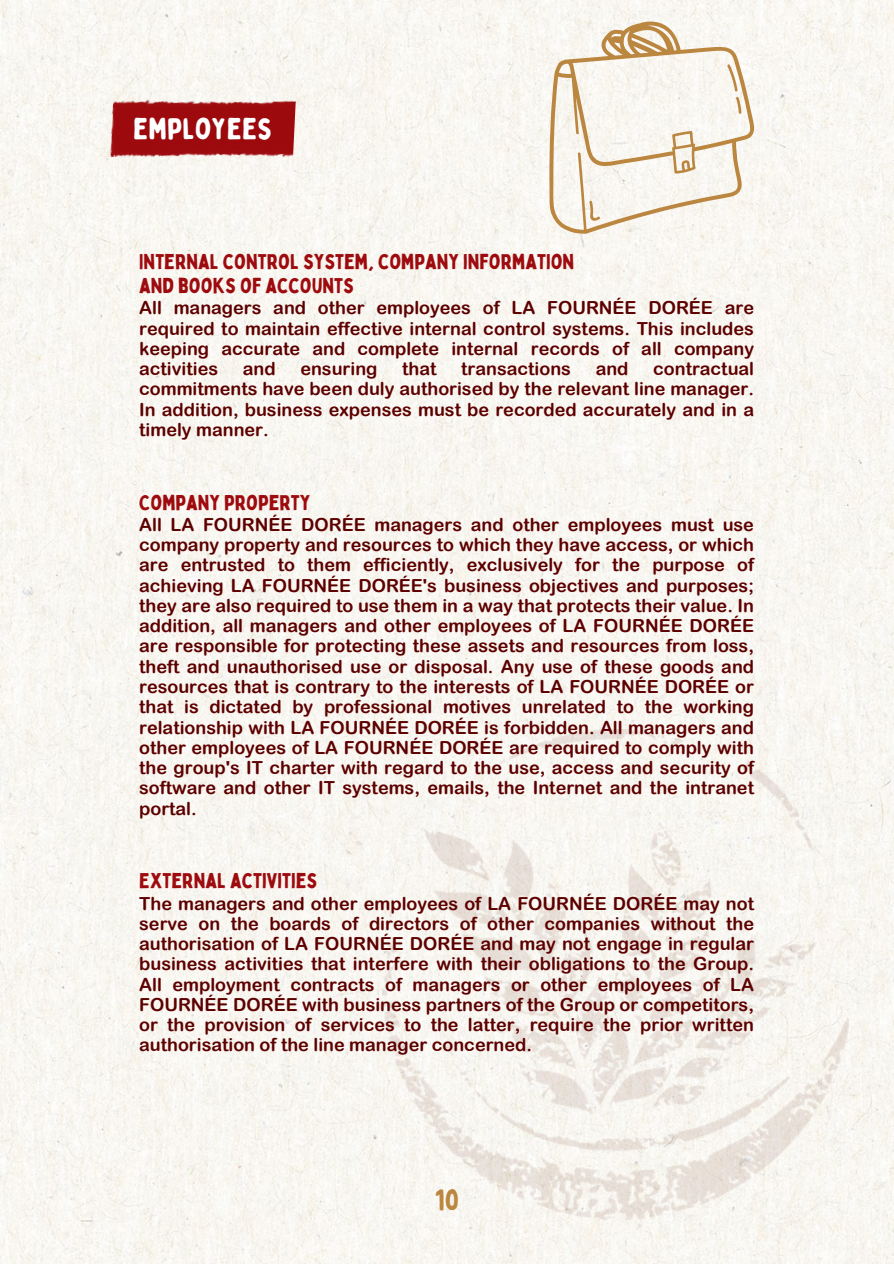
<style>
.page{position:relative;width:894px;height:1264px;background:#fff}
.page>*{position:absolute;margin:0;border:0;box-sizing:border-box;transform-origin:0 0}
.t1{font:30px "Bobby Jones Soft";color:#fff}
.t2{font:30px "Bobby Jones Soft";color:#bb8740}
.t3{font:21px "Bobby Jones";color:#9e0b0f}
.t4{font:18px/20.2px "Arial Rounded MT Bold";color:#5d0000;text-align:justify}
</style>
<div class="page">
<div style="left:0;top:0;width:893px;height:1263px;background:#f9f6f1"></div>
<img style="left:382px;top:729px;width:466px;height:490px">
<img style="left:110px;top:89px;width:186px;height:77px">
<svg style="left:549px;top:21px;width:204px;height:212px"></svg>
<p class="t1" style="left:133px;top:110px;width:141px">EMPLOYEES</p>
<p class="t3" style="left:139px;top:249px;width:436px">INTERNAL CONTROL SYSTEM, COMPANY INFORMATION</p>
<p class="t3" style="left:139px;top:272px;width:216px">AND BOOKS OF ACCOUNTS</p>
<p class="t4" style="left:139px;top:297px;width:616px">All managers and other employees of LA FOURNÉE DORÉE are required to maintain effective internal control systems. This includes keeping accurate and complete internal records of all company activities</p>
<p class="t4" style="left:139px;top:358px;width:616px;text-indent:514px">contractual commitments have been duly authorised by the relevant line manager.<br>In addition, business expenses must be recorded accurately and in a timely manner.</p>
<p class="t4" style="left:243px;top:358px;width:34px">and</p>
<p class="t4" style="left:300px;top:358px;width:79px">ensuring</p>
<p class="t4" style="left:402px;top:358px;width:36px">that</p>
<p class="t4" style="left:461px;top:358px;width:111px">transactions</p>
<p class="t4" style="left:595px;top:358px;width:34px">and</p>
<h1 class="t3" style="left:139px;top:489px;width:173px">COMPANY PROPERTY</h1>
<p class="t4" style="left:139px;top:514px;width:616px">All LA FOURNÉE DORÉE managers and other employees must use company property and resources to which they have access, or which are entrusted to them efficiently, exclusively for the purpose of achieving LA FOURNÉE DORÉE's business objectives and purposes; they are also required to use them in a way that protects their value. In addition, all managers and other employees of LA FOURNÉE DORÉE are responsible for protecting these assets and resources from loss, theft and unauthorised use or disposal. Any use of these goods and resources that is contrary to the interests of LA FOURNÉE DORÉE or that is dictated by professional motives unrelated to the working relationship with LA FOURNÉE DORÉE is forbidden. All managers and other employees of LA FOURNÉE DORÉE are required to comply with the group's IT charter with regard to the use, access and security of software and other IT systems, emails, the Internet and the intranet portal.</p>
<p class="t3" style="left:139px;top:867px;width:179px">EXTERNAL ACTIVITIES</p>
<p class="t4" style="left:139px;top:892px;width:616px">The managers and other employees of LA FOURNÉE DORÉE may not serve on the boards of directors of other companies without the authorisation of LA FOURNÉE DORÉE and may not engage in regular business activities that interfere with their obligations to the Group.<br>All employment contracts of managers or other employees of LA FOURNÉE DORÉE with business partners of the Group or competitors, or the provision of services to the latter, require the prior written authorisation of the line manager concerned.</p>
<p class="t2" style="left:434px;top:1181px;width:25px">10</p>
</div>
